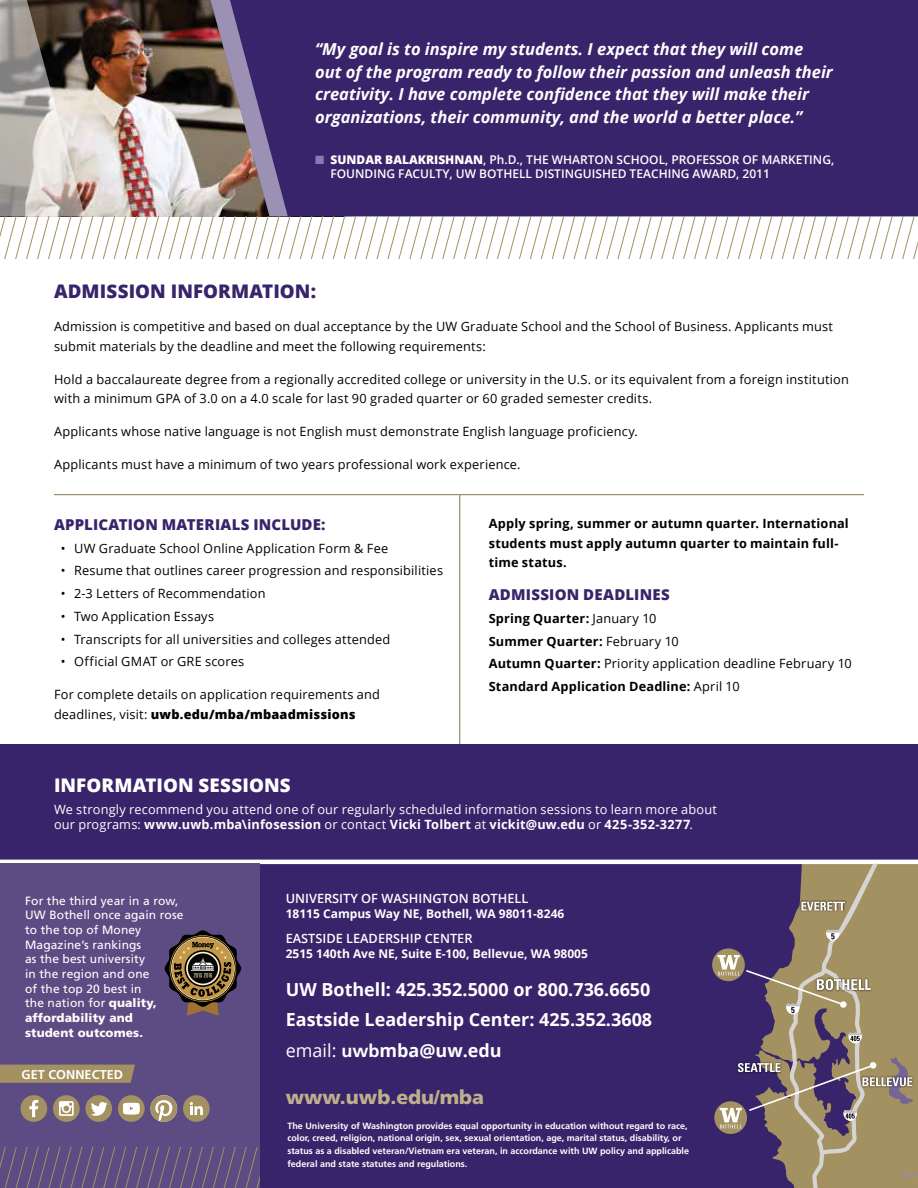
<style>
.page{position:relative;width:918px;height:1188px;background:#fff}
.page>*{position:absolute;margin:0;border:0;box-sizing:border-box;transform-origin:0 0}
.t1{font:900 19.5px "Frutiger LT Std";color:#beb08d}
.t2{font:800 18.75px "Open Sans";letter-spacing:.005em;color:#37246a}
.t3{font:800 18.75px "Open Sans";letter-spacing:.005em;color:#fff}
.t4{font:700 18px "Open Sans";color:#fff}
.t5{font:italic 700 16.5px/22.5px "Open Sans";color:#fff}
.t6{font:800 15px "Open Sans";letter-spacing:.015em;color:#37246a}
.t7{font:12.75px/19.5px "Open Sans";letter-spacing:.015em;color:#000}
.t8{font:700 12.75px/19.5px "Open Sans";letter-spacing:.01em;color:#000}
.t9{font:12.75px/15.3px "Open Sans";letter-spacing:.015em;color:#fff}
.t10{font:600 12.75px "Open Sans";color:#fff}
.t11{font:700 12.75px "Frutiger LT Std";color:#fff}
.t12{font:12px/14.7px "Frutiger LT Std";letter-spacing:.01em;color:#fff}
.t13{font:600 12px/14.4px "Open Sans";color:#fff}
.t14{font:700 12px "Open Sans";color:#fff}
.t15{font:700 9px/12.8px "Frutiger LT Std";color:#fff}
.t16{font:9px "Frutiger LT Std";color:#978caf}
.s1{color:#827daf}
.s2{font-weight:800}
.s3{font-weight:400}
.s4{font-weight:700}
.s5{font-weight:900}
.s6{font-family:"Frutiger LT Std"}
</style>
<div class="page">
<div style="left:0;top:744px;width:918px;height:120px;background:#37246a"></div>
<hr style="left:459px;top:495px;width:1px;height:249px;background:#87754e">
<hr style="left:54px;top:494px;width:810px;height:1px;background:#87754e">
<svg style="left:0;top:0;width:918px;height:258px;background:#6c5d85"></svg>
<div style="left:68px;top:864px;width:850px;height:324px;background:#37246a"></div>
<div style="left:913px;top:864px;width:5px;height:324px;background:#a39161"></div>
<hr style="left:0;top:860px;width:918px;height:4px;background:#fff">
<div style="left:860px;top:1075px;width:54px;height:13px;background:#9d8c5d"></div>
<div style="left:0;top:864px;width:260px;height:324px;background:#5c4c83"></div>
<svg style="left:714px;top:1101px;width:33px;height:33px"></svg>
<div style="left:712px;top:948px;width:33px;height:33px;background:#a39161;border-radius:50%"></div>
<svg style="left:718px;top:864px;width:195px;height:324px"></svg>
<svg style="left:150px;top:1095px;width:27px;height:27px"></svg>
<div style="left:85px;top:1095px;width:27px;height:27px;background:#a39161;border-radius:50%"></div>
<svg style="left:91px;top:1102px;width:17px;height:14px"></svg>
<svg style="left:118px;top:1095px;width:27px;height:27px"></svg>
<svg style="left:123px;top:1103px;width:16px;height:11px"></svg>
<div style="left:53px;top:1095px;width:27px;height:27px;background:#a39161;border-radius:50%"></div>
<svg style="left:59px;top:1101px;width:15px;height:15px"></svg>
<div style="left:21px;top:1095px;width:26px;height:27px;background:#a39161;border-radius:50%"></div>
<svg style="left:29px;top:1100px;width:9px;height:17px"></svg>
<div style="left:183px;top:1095px;width:27px;height:27px;background:#a39161;border-radius:50%"></div>
<svg style="left:0;top:1065px;width:135px;height:18px;background:#a18f61"></svg>
<svg style="left:165px;top:930px;width:76px;height:86px"></svg>
<svg style="left:0;top:1148px;width:260px;height:40px"></svg>
<svg style="left:190px;top:1102px;width:13px;height:13px"></svg>
<p class="t5" style="left:315px;top:38px;width:519px">“My goal is to inspire my students. I expect that they will come out of the program ready to follow their passion and unleash their creativity. I have complete confidence that they will make their organizations, their community, and the world a better place.”</p>
<p class="t13" style="left:330px;top:152px;width:505px;text-indent:-15px"><span class="s1">■</span> <span class="s2">SUNDAR BALAKRISHNAN</span>, Ph.D., THE WHARTON SCHOOL, PROFESSOR OF MARKETING,<br>FOUNDING FACULTY, UW BOTHELL DISTINGUISHED TEACHING AWARD, 2011</p>
<h3 class="t2" style="left:54px;top:277px;width:264px">ADMISSION INFORMATION:</h3>
<p class="t7" style="left:54px;top:317px;width:781px">Admission is competitive and based on dual acceptance by the UW Graduate School and the School of Business. Applicants must submit materials by the deadline and meet the following requirements:</p>
<p class="t7" style="left:54px;top:369px;width:796px">Hold a baccalaureate degree from a regionally accredited college or university in the U.S. or its equivalent from a foreign institution with a minimum GPA of 3.0 on a 4.0 scale for last 90 graded quarter or 60 graded semester credits.</p>
<p class="t7" style="left:54px;top:422px;width:585px">Applicants whose native language is not English must demonstrate English language proficiency.</p>
<p class="t7" style="left:54px;top:455px;width:468px">Applicants must have a minimum of two years professional work experience.</p>
<h4 class="t6" style="left:54px;top:513px;width:273px">APPLICATION MATERIALS INCLUDE:</h4>
<p class="t7" style="left:61px;top:538px;width:329px">• UW Graduate School Online Application Form &amp; Fee</p>
<p class="t7" style="left:61px;top:561px;width:384px">• Resume that outlines career progression and responsibilities</p>
<p class="t7" style="left:61px;top:583px;width:206px">• 2-3 Letters of Recommendation</p>
<p class="t7" style="left:61px;top:606px;width:155px">• Two Application Essays</p>
<p class="t7" style="left:61px;top:629px;width:331px">• Transcripts for all universities and colleges attended</p>
<p class="t7" style="left:61px;top:652px;width:185px">• Official GMAT or GRE scores</p>
<p class="t7" style="left:54px;top:685px;width:328px">For complete details on application requirements and deadlines, visit: <span class="s2">uwb.edu/mba/mbaadmissions</span></p>
<p class="t8" style="left:489px;top:514px;width:362px">Apply spring, summer or autumn quarter. International students must apply autumn quarter to maintain full&shy;time status.</p>
<h4 class="t6" style="left:489px;top:583px;width:182px">ADMISSION DEADLINES</h4>
<p class="t8" style="left:489px;top:608px;width:169px">Spring Quarter: <span class="s3">January 10</span></p>
<p class="t8" style="left:489px;top:631px;width:192px">Summer Quarter: <span class="s3">February 10</span></p>
<p class="t7" style="left:489px;top:654px;width:365px"><span class="s4">Autumn Quarter:</span> Priority application deadline February 10</p>
<p class="t8" style="left:489px;top:676px;width:252px">Standard Application Deadline: <span class="s3">April 10</span></p>
<h3 class="t3" style="left:54px;top:771px;width:238px">INFORMATION SESSIONS</h3>
<p class="t9" style="left:54px;top:801px;width:664px">We strongly recommend you attend one of our regularly scheduled information sessions to learn more about our programs: <span class="s4">www.uwb.mba\infosession</span> or contact <span class="s4">Vicki Tolbert</span> at <span class="s4">vickit@uw.edu</span> or <span class="s4">425-352-3277</span>.</p>
<p class="t12" style="left:25px;top:893px;width:160px">For the third year in a row,<br>UW Bothell once again rose to the top of Money<br>Magazine’s rankings<br>as the best university<br>in the region and one<br>of the top 20 best in<br>the nation for <span class="s5">quality, affordability and student outcomes.</span></p>
<p class="t11" style="left:22px;top:1067px;width:103px">GET CONNECTED</p>
<p class="t10" style="left:286px;top:889px;width:244px">UNIVERSITY OF WASHINGTON BOTHELL</p>
<p class="t14" style="left:286px;top:905px;width:280px">18115 Campus Way NE, Bothell, WA 98011-8246</p>
<p class="t10" style="left:286px;top:930px;width:188px">EASTSIDE LEADERSHIP CENTER</p>
<p class="t14" style="left:286px;top:945px;width:304px">2515 140th Ave NE, Suite E-100, Bellevue, WA 98005</p>
<p class="t4" style="left:286px;top:976px;width:366px">UW Bothell: 425.352.5000 or 800.736.6650</p>
<p class="t4" style="left:286px;top:1006px;width:368px">Eastside Leadership Center: 425.352.3608</p>
<p class="t4" style="left:286px;top:1038px;width:218px"><span class="s3">email:</span> <span class="s6">uwb</span>mba@uw.edu</p>
<h1 class="t1" style="left:286px;top:1085px;width:200px">www.uwb.edu/mba</h1>
<p class="t15" style="left:287px;top:1119px;width:403px">The University of Washington provides equal opportunity in education without regard to race, color, creed, religion, national origin, sex, sexual orientation, age, marital status, disability, or status as a disabled veteran/Vietnam era veteran, in accordance with UW policy and applicable federal and state statutes and regulations.</p>
<p class="t16" style="left:901px;top:1170px;width:19px">8/12</p>
</div>
